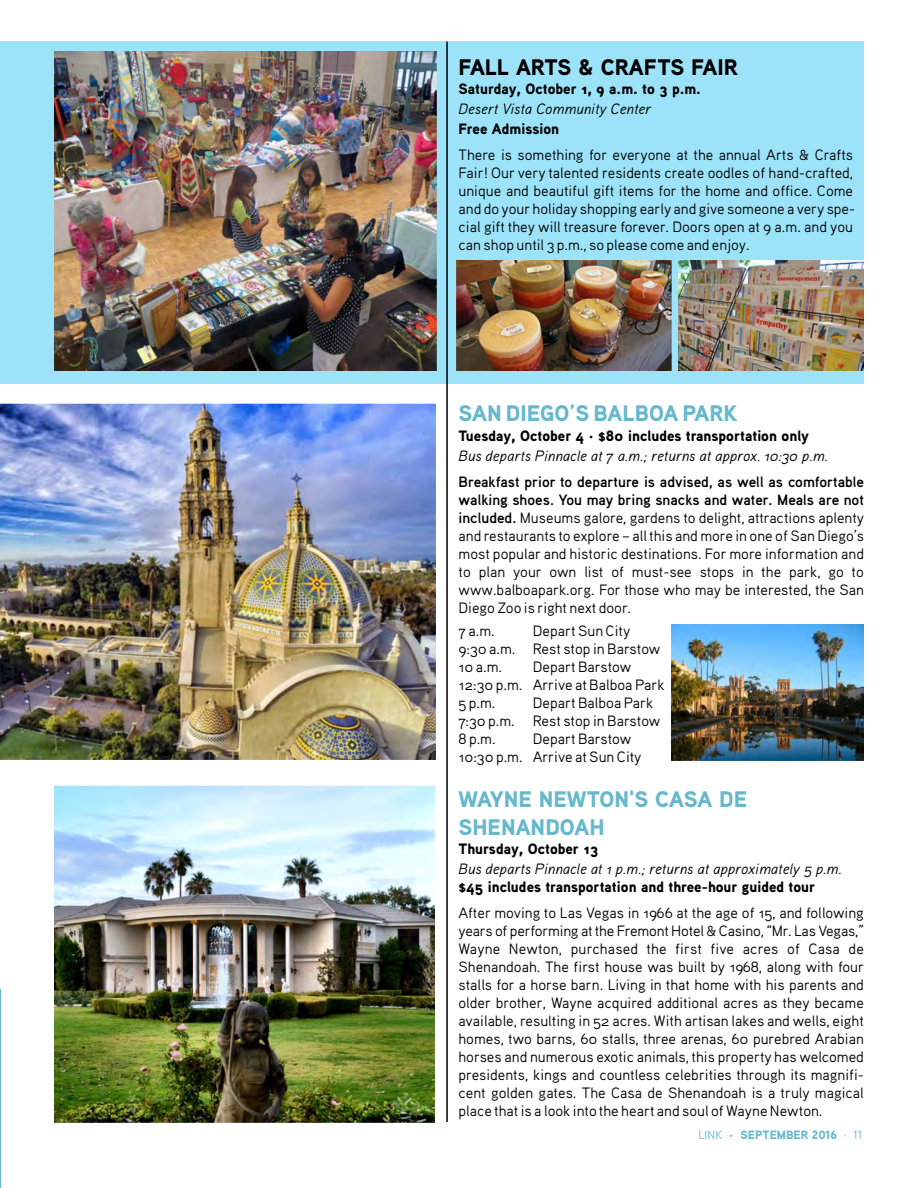
<style>
.page{position:relative;width:918px;height:1188px;background:#fff}
.page>*{position:absolute;margin:0;border:0;box-sizing:border-box;transform-origin:0 0}
.t1{font:900 22.5px/27.3px "Aaux Pro";color:#66b8cc}
.t2{font:900 22.5px "Aaux Pro";color:#000}
.t3{font:15px/18px "Aaux Pro Regular OSF";color:#000}
.t4{font:15px "Aaux Pro Black OSF";color:#000}
.t5{font:15px "Aaux Pro Regular Italic OSF";color:#000}
.t6{font:700 15px/18.3px "Aaux Pro";color:#000}
.t7{font:900 12px "Aaux Pro";color:#66b8cc}
.s1{font-family:"Aaux Pro";font-weight:700}
.s2{font-weight:400}
.s3{font-family:"Aaux Pro Black OSF";font-weight:400}
.s4{font-family:"Aaux Pro Regular OSF";font-weight:400}
</style>
<div class="page">
<div style="left:0;top:41px;width:864px;height:343px;background:#9ce3fa"></div>
<hr style="left:0;top:990px;width:1px;height:198px;background:#66b8cc">
<hr style="left:446px;top:42px;width:2px;height:1080px;background:#000">
<img style="left:457px;top:260px;width:214px;height:110px">
<img style="left:54px;top:52px;width:382px;height:318px">
<img style="left:678px;top:260px;width:186px;height:110px">
<img style="left:0;top:403px;width:436px;height:357px">
<img style="left:672px;top:625px;width:192px;height:135px">
<img style="left:54px;top:785px;width:381px;height:337px">
<h1 class="t2" style="left:459px;top:53px;width:281px">FALL ARTS &amp; CRAFTS FAIR</h1>
<p class="t4" style="left:459px;top:79px;width:244px">Saturday, October 1, 9 a.m. to 3 p.m.</p>
<p class="t5" style="left:459px;top:99px;width:194px">Desert Vista Community Center</p>
<p class="t4" style="left:459px;top:119px;width:102px">Free Admission</p>
<p class="t3" style="left:459px;top:145px;width:398px">There is something for everyone at the annual Arts &amp; Crafts Fair! Our very talented residents create oodles of hand-crafted, unique and beautiful gift items for the home and office. Come and do your holiday shopping early and give someone a very spe&shy;cial gift they will treasure forever. Doors open at 9 a.m. and you can shop until 3 p.m., so please come and enjoy.</p>
<h1 class="t1" style="left:459px;top:399px;width:280px">SAN DIEGO’S BALBOA PARK</h1>
<p class="t4" style="left:459px;top:426px;width:352px">Tuesday, October 4 · $80 includes transportation only</p>
<p class="t5" style="left:459px;top:446px;width:371px">Bus departs Pinnacle at 7 a.m.; returns at approx. 10:30 p.m.</p>
<p class="t6" style="left:459px;top:472px;width:407px">Breakfast prior to departure is advised, as well as comfortable walking shoes. You may bring snacks and water. Meals are not</p>
<p class="t3" style="left:459px;top:509px;width:407px;text-align:justify"><span class="s1">included.</span> Museums galore, gardens to delight, attractions aplenty and restaurants to explore – all this and more in one of San Diego’s most popular and historic destinations. For more information and to plan your own list of must-see stops in the park, go to www.balboapark.org. For those who may be interested, the San Diego Zoo is right next door.</p>
<p class="t3" style="left:459px;top:621px;width:38px">7 a.m.</p>
<p class="t3" style="left:459px;top:621px;width:203px;text-indent:74px">Depart Sun City<br>9:30 a.m. Rest stop in Barstow<br>10 a.m.</p>
<p class="t3" style="left:459px;top:657px;width:208px;text-indent:74px">Depart Barstow<br>12:30 p.m. Arrive at Balboa Park<br>5 p.m.</p>
<p class="t3" style="left:459px;top:693px;width:203px;text-indent:74px">Depart Balboa Park<br>7:30 p.m. Rest stop in Barstow<br>8 p.m.</p>
<p class="t3" style="left:459px;top:729px;width:185px;text-indent:74px">Depart Barstow<br>10:30 p.m. Arrive at Sun City</p>
<h1 class="t1" style="left:459px;top:785px;width:290px">WAYNE NEWTON'S CASA DE<br>SHENANDOAH</h1>
<p class="t4" style="left:459px;top:839px;width:141px">Thursday, October 13</p>
<p class="t5" style="left:459px;top:859px;width:385px">Bus departs Pinnacle at 1 p.m.; returns at approximately 5 p.m.</p>
<p class="t4" style="left:459px;top:877px;width:358px">$45 includes transportation and three-hour guided tour</p>
<p class="t3" style="left:458px;top:903px;width:407px;text-align:justify">After moving to Las Vegas in 1966 at the age of 15, and following years of performing at the Fremont Hotel &amp; Casino, “Mr. Las Vegas,” Wayne Newton, purchased the first five acres of Casa de Shenandoah. The first house was built by 1968, along with four stalls for a horse barn. Living in that home with his parents and older brother, Wayne acquired additional acres as they became available, resulting in 52 acres. With artisan lakes and wells, eight homes, two barns, 60 stalls, three arenas, 60 purebred Arabian horses and numerous exotic animals, this property has welcomed presidents, kings and countless celebrities through its magnifi&shy;cent golden gates. The Casa de Shenandoah is a truly magical place that is a look into the heart and soul of Wayne Newton.</p>
<p class="t7" style="left:698px;top:1127px;width:165px"><span class="s2">LINK</span> <span class="s3">·</span> SEPTEMBER 2016 <span class="s4">·</span> <span class="s2">11</span></p>
</div>
